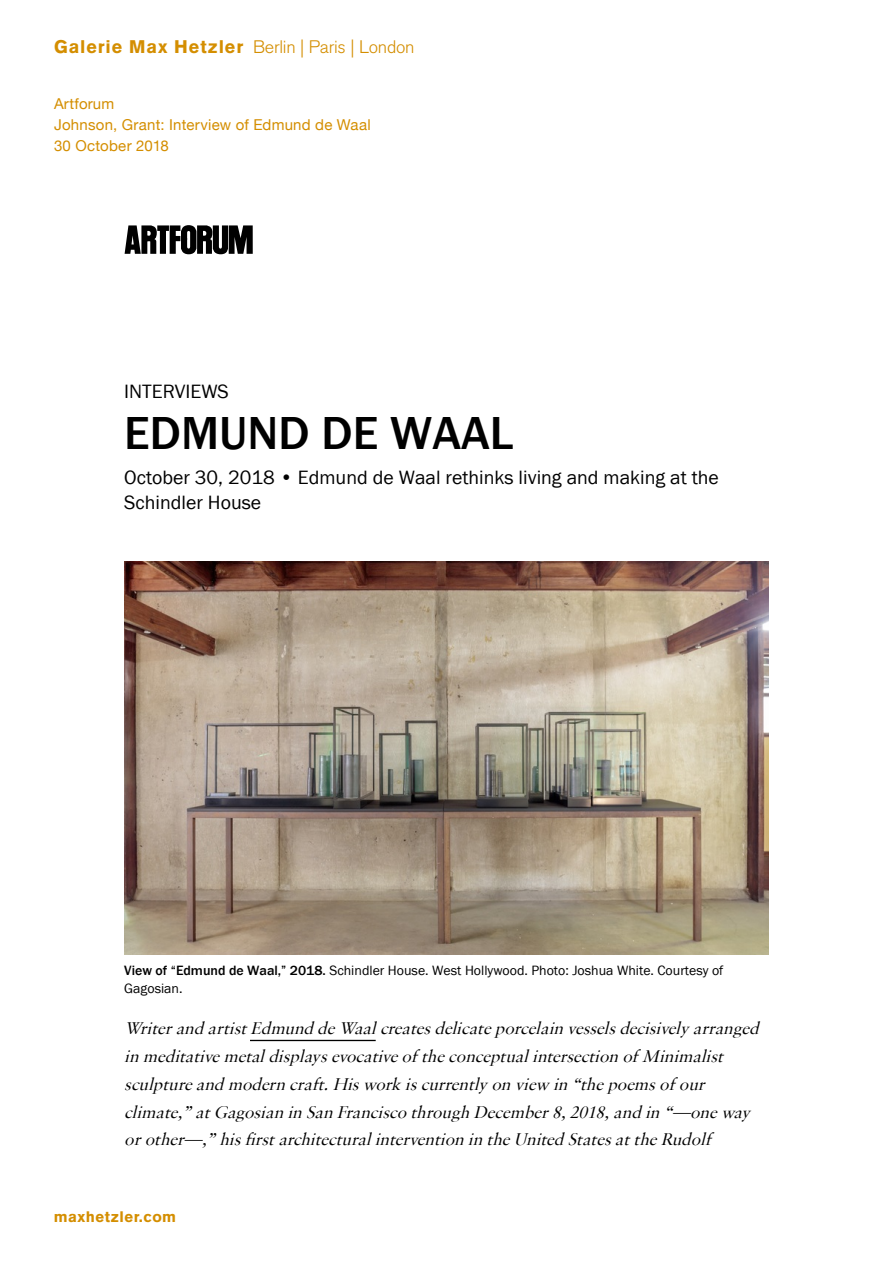
<style>
.page{position:relative;width:893px;height:1263px;background:#fff}
.page>*{position:absolute;margin:0;border:0;box-sizing:border-box;transform-origin:0 0}
.t1{font:500 47.7px "Franklin Gothic URW";color:#000}
.t2{font:19.8px/24.8px "Franklin Gothic URW Boo";color:#000}
.t3{font:18px "Akzidenz Grotesk BE Light Os F";letter-spacing:-.015em;color:#d48e00}
.t4{font:italic 17.85px/27.8px "Sabon MTW02";color:#000}
.t5{font:15px/21px "Helvetica Neue";letter-spacing:.015em;color:#d48e00}
.t6{font:900 15px "Akzidenz Grotesk";letter-spacing:.03em;color:#d48e00}
.t7{font:13.95px/17.4px "Franklin Gothic URW Boo";color:#000}
.s1{font-family:"Akzidenz Grotesk";font-weight:900}
.s2{font-family:"Franklin Gothic URW";font-weight:500}
</style>
<div class="page">
<hr style="left:250px;top:1040px;width:126px;height:1px;background:#000">
<img style="left:124px;top:561px;width:645px;height:394px">
<svg style="left:125px;top:225px;width:128px;height:29px"></svg>
<p class="t3" style="left:54px;top:37px;width:362px"><span class="s1">Galerie Max Hetzler</span> Berlin | Paris | London</p>
<p class="t5" style="left:54px;top:94px;width:318px">Artforum<br>Johnson, Grant: Interview of Edmund de Waal<br>30 October 2018</p>
<p class="t2" style="left:124px;top:378px;width:106px">INTERVIEWS</p>
<h1 class="t1" style="left:124px;top:404px;width:391px">EDMUND DE WAAL</h1>
<p class="t2" style="left:124px;top:464px;width:596px">October 30, 2018 • Edmund de Waal rethinks living and making at the<br>Schindler House</p>
<p class="t7" style="left:124px;top:961px;width:601px"><span class="s2">View of “Edmund de Waal,” 2018.</span> Schindler House. West Hollywood. Photo: Joshua White. Courtesy of<br>Gagosian.</p>
<p class="t4" style="left:124px;top:1014px;width:641px">WriterandartistEdmunddeWaalcreatesdelicateporcelainvesselsdecisivelyarranged inmeditativemetaldisplaysevocativeoftheconceptualintersectionofMinimalist sculptureandmoderncraft.Hisworkiscurrentlyonview in“thepoemsofour climate,”atGagosianinSanFranciscothroughDecember8,2018,andin“—oneway orother—,”hisfirstarchitecturalinterventionintheUnitedStatesattheRudolf</p>
<p class="t6" style="left:54px;top:1207px;width:124px">maxhetzler.com</p>
</div>
